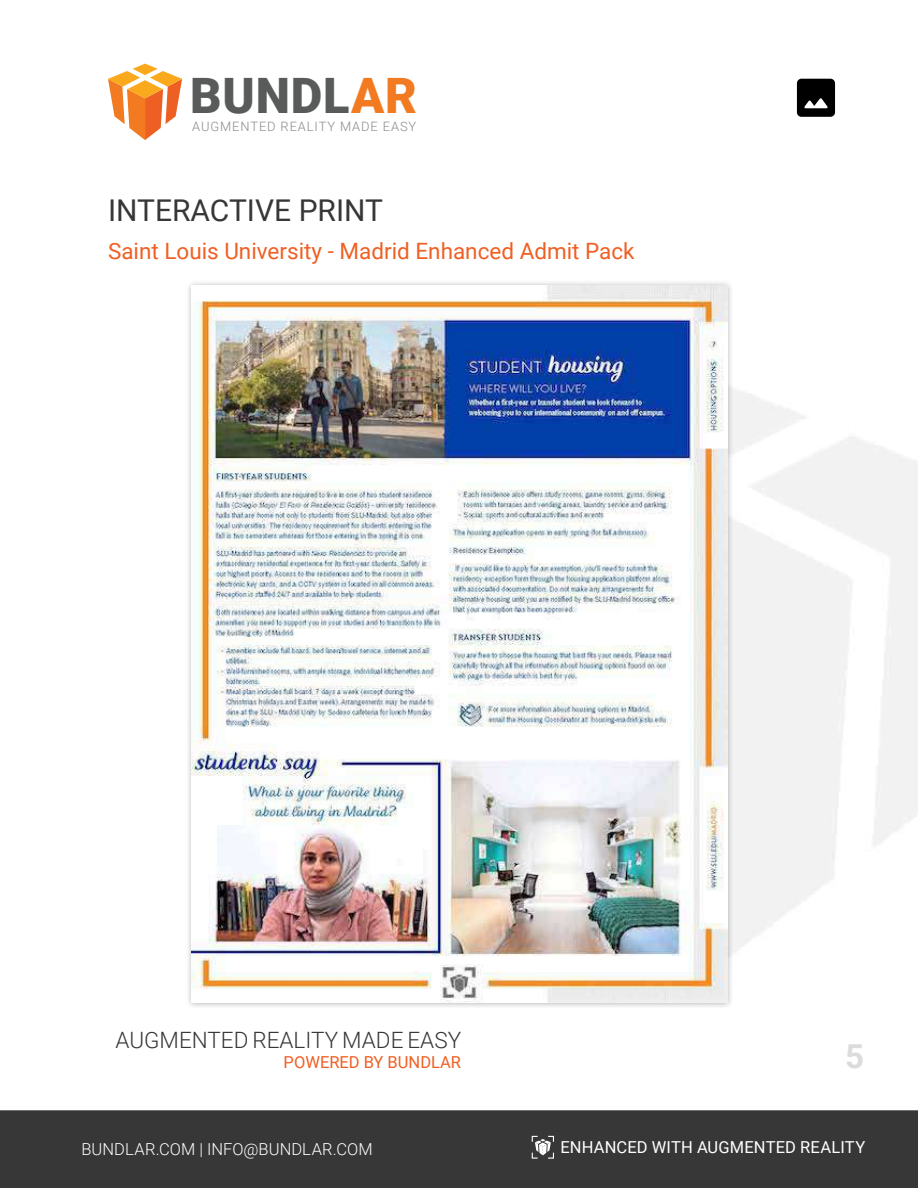
<style>
.page{position:relative;width:918px;height:1188px;background:#fff}
.page>*{position:absolute;margin:0;border:0;box-sizing:border-box;transform-origin:0 0}
.t1{font:900 48.75px "Roboto";letter-spacing:.02em;color:#595a5a}
.t2{font:700 33px "Roboto";color:#dcdcdc}
.t3{font:30px "Roboto";color:#373737}
.t4{font:22.5px "Roboto";color:#f05f23}
.t5{font:300 22.5px "Roboto";color:#373737}
.t6{font:300 16.5px "Roboto";letter-spacing:.005em;color:#fff}
.t7{font:16.5px "Roboto";letter-spacing:.005em;color:#fff}
.t8{font:16.5px "Roboto";color:#f05f23}
.t9{font:300 12.9px "Roboto";letter-spacing:.07em;color:#8d8a8a}
.s1{color:#f27b21}
</style>
<div class="page">
<div style="left:0;top:1110px;width:918px;height:78px;background:#373737"></div>
<svg style="left:108px;top:64px;width:74px;height:76px"></svg>
<svg style="left:532px;top:1136px;width:22px;height:23px"></svg>
<div style="left:185px;top:279px;width:549px;height:730px;background:#000;opacity:.3"></div>
<img style="left:192px;top:285px;width:536px;height:718px">
<svg style="left:797px;top:79px;width:38px;height:38px"></svg>
<h1 class="t1" style="left:190px;top:62px;width:229px">BUNDL<span class="s1">AR</span></h1>
<p class="t9" style="left:192px;top:117px;width:226px">AUGMENTED REALITY MADE EASY</p>
<h3 class="t3" style="left:108px;top:189px;width:277px">INTERACTIVE PRINT</h3>
<p class="t4" style="left:108px;top:236px;width:528px">Saint Louis University - Madrid Enhanced Admit Pack</p>
<p class="t5" style="left:116px;top:1025px;width:347px">AUGMENTED REALITY MADE EASY</p>
<p class="t8" style="left:284px;top:1051px;width:179px">POWERED BY BUNDLAR</p>
<h2 class="t2" style="left:845px;top:1033px;width:20px">5</h2>
<p class="t6" style="left:81px;top:1138px;width:293px">BUNDLAR.COM | INFO@BUNDLAR.COM</p>
<p class="t7" style="left:560px;top:1136px;width:307px">ENHANCED WITH AUGMENTED REALITY</p>
</div>
